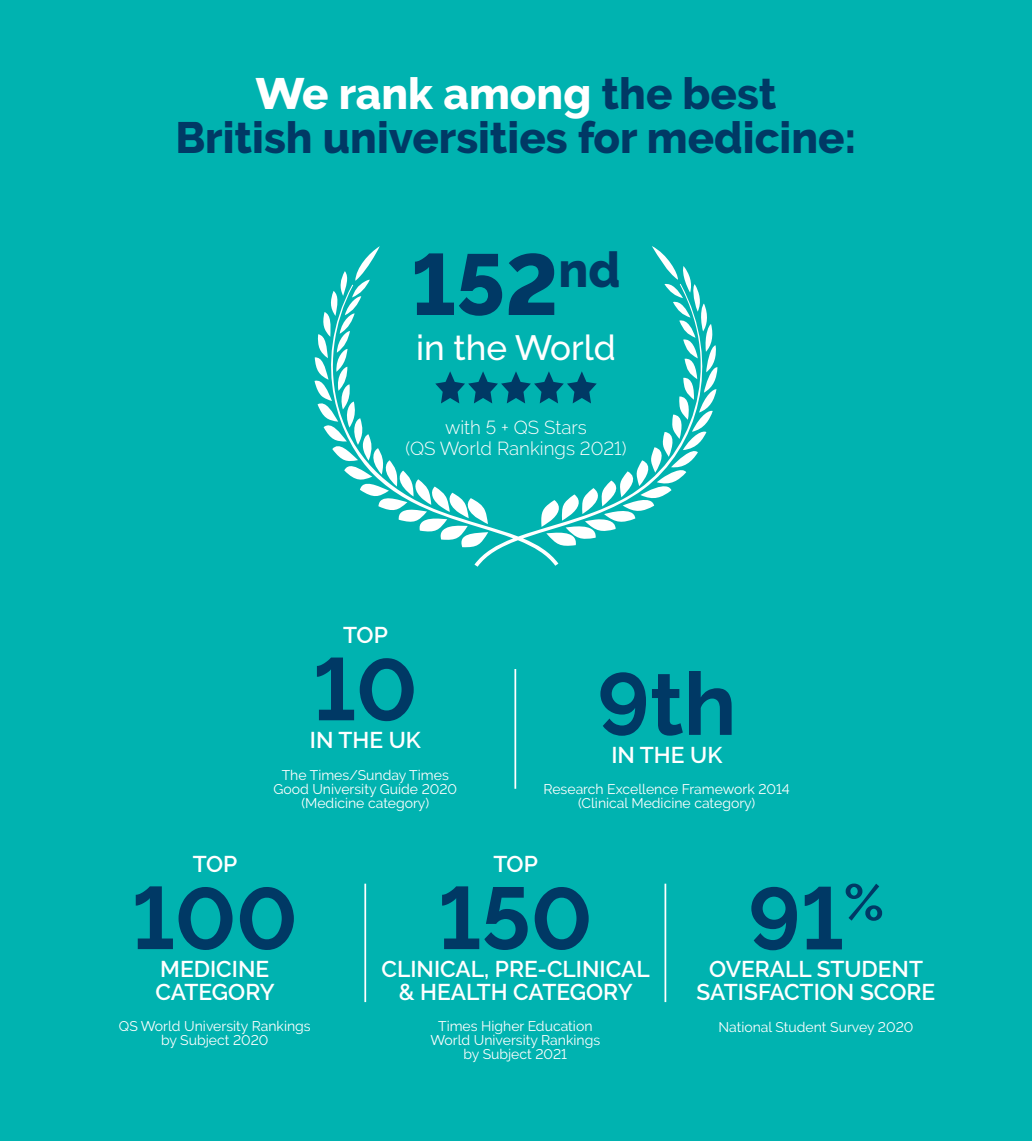
<style>
.page{position:relative;width:1032px;height:1141px;background:#00b3b0}
.page>*{position:absolute;margin:0;border:0;box-sizing:border-box;transform-origin:0 0}
.t1{font:700 87.5px "Derailed";color:#003965}
.t2{font:800 85.92px "Derailed";color:#003965}
.t3{font:800 43.75px/43.8px "Derailed";color:#003965;text-align:center}
.t4{font:500 35px "Derailed";color:#fff}
.t5{font:600 22.75px/22.8px "Derailed";color:#fff}
.t6{font:300 18.72px/20.8px "Derailed";color:#fff;text-align:center}
.t7{font:14px/14px "Derailed";color:#fff;text-align:center}
.s1{color:#fff}
</style>
<div class="page">
<svg style="left:314px;top:246px;width:404px;height:321px"></svg>
<svg style="left:435px;top:371px;width:162px;height:32px"></svg>
<hr style="left:364px;top:884px;width:2px;height:118px;background:#fff">
<hr style="left:514px;top:669px;width:2px;height:120px;background:#fff">
<hr style="left:664px;top:884px;width:2px;height:118px;background:#fff">
<h3 class="t3" style="left:175px;top:73px;width:683px"><span class="s1">We rank among</span> the best<br>British universities for medicine:</h3>
<h2 class="t2" style="left:411px;top:236px;width:211px">152<sup>nd</sup></h2>
<h3 class="t4" style="left:416px;top:328px;width:201px">in the World</h3>
<h3 class="t6" style="left:405px;top:417px;width:222px">with 5 + QS Stars<br>(QS World Rankings 2021)</h3>
<h3 class="t5" style="left:343px;top:624px;width:46px">TOP</h3>
<h1 class="t1" style="left:313px;top:640px;width:106px">10</h1>
<h3 class="t5" style="left:310px;top:729px;width:112px">IN THE UK</h3>
<p class="t7" style="left:273px;top:768px;width:185px">The Times/Sunday Times<br>Good University Guide 2020 (Medicine category)</p>
<h1 class="t1" style="left:597px;top:655px;width:141px">9th</h1>
<h3 class="t5" style="left:611px;top:744px;width:112px">IN THE UK</h3>
<p class="t7" style="left:543px;top:782px;width:248px">Research Excellence Framework 2014 (Clinical Medicine category)</p>
<h3 class="t5" style="left:193px;top:853px;width:46px">TOP</h3>
<h1 class="t1" style="left:132px;top:869px;width:167px">100</h1>
<h3 class="t5" style="left:155px;top:958px;width:121px">MEDICINE<br>CATEGORY</h3>
<p class="t7" style="left:119px;top:1019px;width:193px">QS World University Rankings by Subject 2020</p>
<h3 class="t5" style="left:493px;top:853px;width:46px">TOP</h3>
<h1 class="t1" style="left:438px;top:869px;width:156px">150</h1>
<h3 class="t5" style="left:399px;top:981px;width:235px">&amp; HEALTH CATEGORY</h3>
<p class="t7" style="left:430px;top:1019px;width:171px">Times Higher Education<br>World University Rankings by Subject 2021</p>
<h3 class="t5" style="left:382px;top:958px;width:270px">CLINICAL, PRE-CLINICAL</h3>
<h1 class="t1" style="left:748px;top:869px;width:138px">91<sup>%</sup></h1>
<h3 class="t5" style="left:696px;top:958px;width:240px;text-align:center">OVERALL STUDENT<br>SATISFACTION SCORE</h3>
<p class="t7" style="left:718px;top:1020px;width:196px">National Student Survey 2020</p>
</div>
